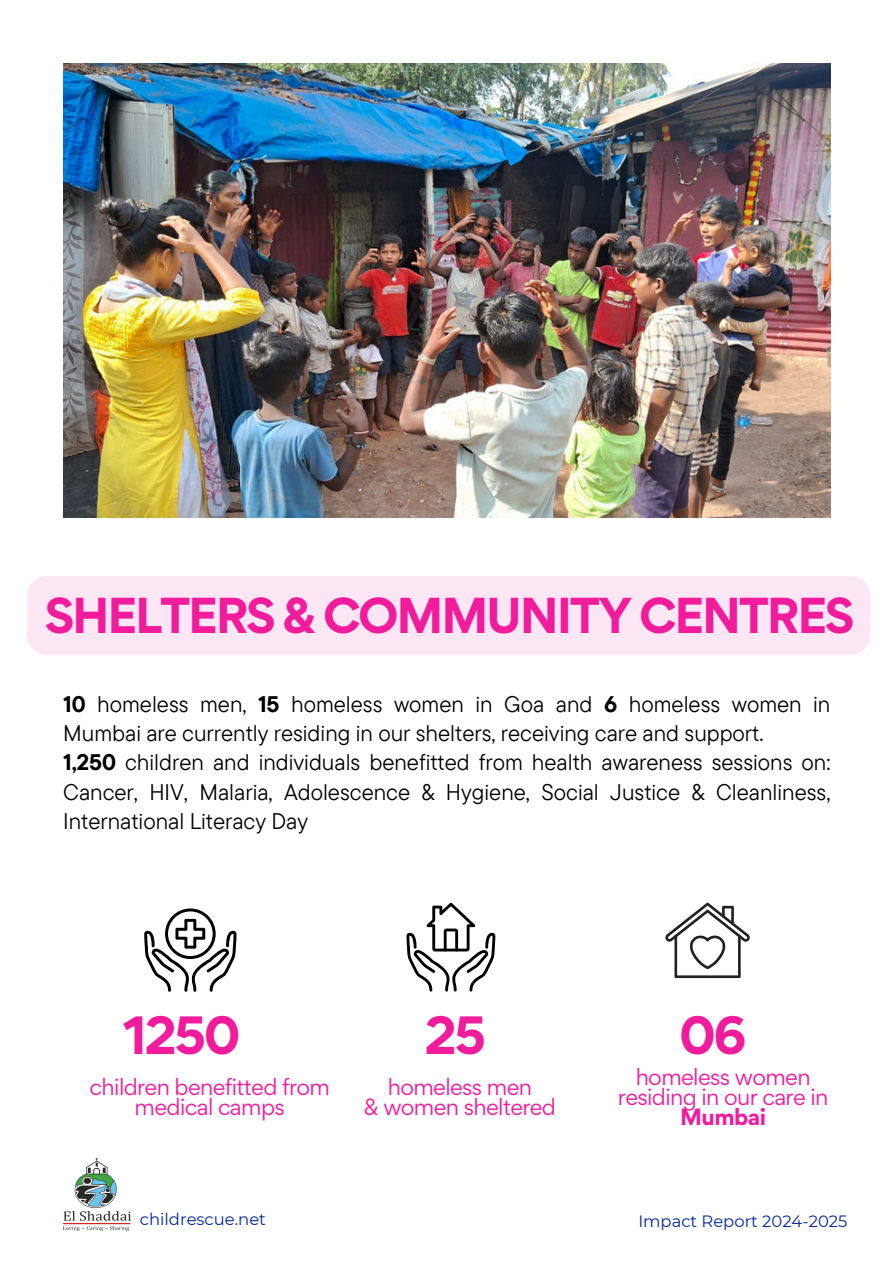
<style>
.page{position:relative;width:894px;height:1264px;background:#fff}
.page>*{position:absolute;margin:0;border:0;box-sizing:border-box;transform-origin:0 0}
.t1{font:700 48px "Gordita";letter-spacing:-.05em;color:#f01c9c}
.t2{font:700 45px "Gordita";letter-spacing:-.05em;color:#f01c9c}
.t3{font:22.5px/29.2px "TT Commons Pro";color:#000}
.t4{font:21px/20.2px "Gordita";letter-spacing:-.03em;color:#f01c9c;text-align:center}
.t5{font:16.35px "Montserrat";color:#05279b}
.s1{font-weight:700}
</style>
<div class="page">
<img style="left:63px;top:63px;width:767px;height:455px">
<svg style="left:144px;top:908px;width:92px;height:83px"></svg>
<div style="left:27px;top:576px;width:843px;height:78px;background:#fde7f4;border-radius:20px"></div>
<svg style="left:406px;top:902px;width:89px;height:89px"></svg>
<svg style="left:665px;top:902px;width:84px;height:76px"></svg>
<img style="left:63px;top:1158px;width:68px;height:72px">
<p class="t2" style="left:45px;top:585px;width:810px">SHELTERS &amp; COMMUNITY CENTRES</p>
<h1 class="t3" style="left:63px;top:688px;width:768px"><span class="s1">10</span> homeless men, <span class="s1">15</span> homeless women in Goa and <span class="s1">6</span> homeless women in Mumbai are currently residing in our shelters, receiving care and support.<br><span class="s1">1,250</span> children and individuals benefitted from health awareness sessions on:<br>Cancer, HIV, Malaria, Adolescence &amp; Hygiene, Social Justice &amp; Cleanliness, International Literacy Day</h1>
<p class="t1" style="left:123px;top:1002px;width:119px">1250</p>
<h2 class="t4" style="left:90px;top:1076px;width:242px">children benefitted from medical camps</h2>
<p class="t1" style="left:424px;top:1003px;width:63px">25</p>
<p class="t4" style="left:363px;top:1076px;width:194px">homeless men<br>&amp; women sheltered</p>
<h2 class="t1" style="left:678px;top:1002px;width:69px">06</h2>
<h1 class="t4" style="left:617px;top:1066px;width:212px">homeless women residing in our care in<br><span class="s1">Mumbai</span></h1>
<h2 class="t5" style="left:140px;top:1209px;width:127px">childrescue.net</h2>
<p class="t5" style="left:638px;top:1210px;width:210px">Impact Report 2024-2025</p>
</div>
